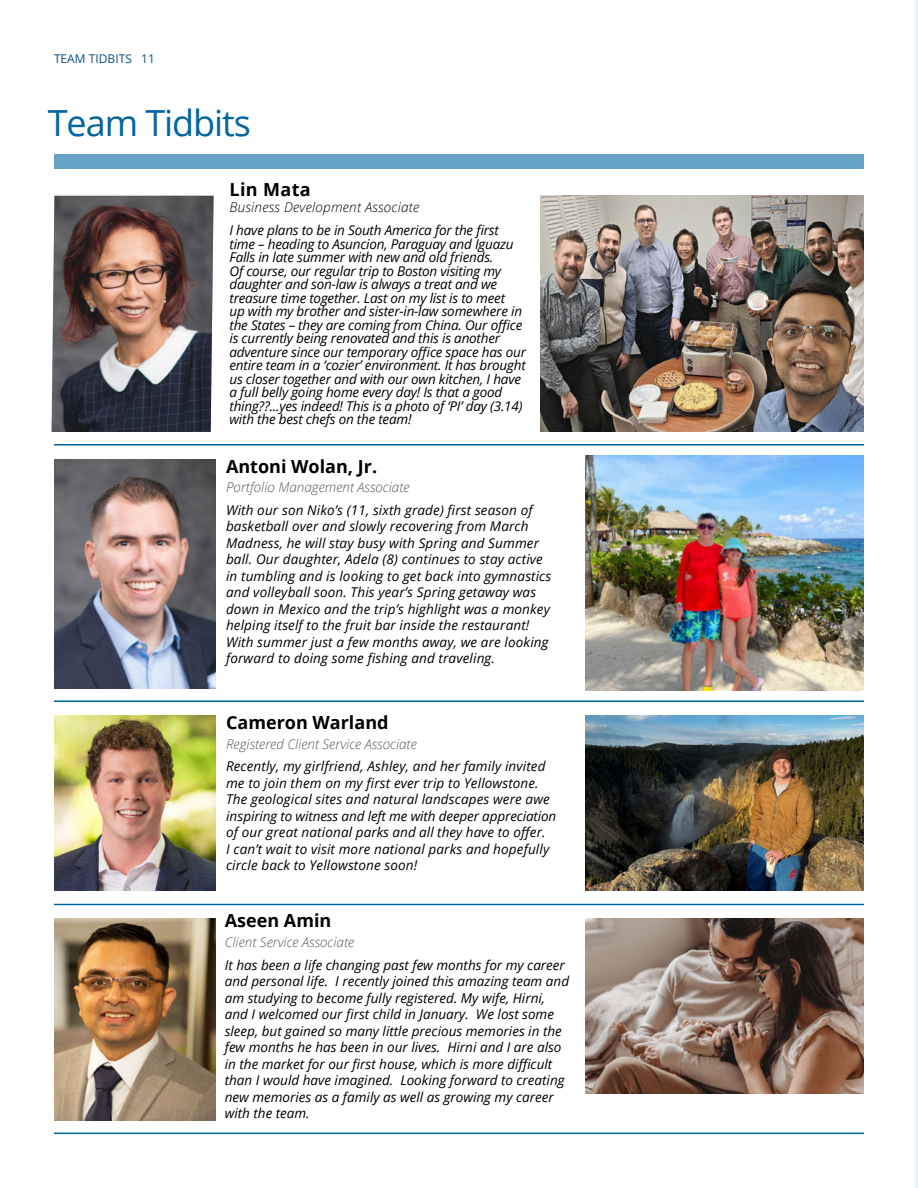
<style>
.page{position:relative;width:918px;height:1188px;background:#fff}
.page>*{position:absolute;margin:0;border:0;box-sizing:border-box;transform-origin:0 0}
.t1{font:36px "Open Sans";letter-spacing:-.03em;color:#0065a1}
.Team_Tidbits_Name{font:700 18px "Open Sans";color:#000}
.Team_Tidbits_Body{font:700 18px "Open Sans";letter-spacing:.02em;color:#000}
.Team_Tidbits_Name-2{font:italic 13.5px/16.5px "Open Sans";color:#000}
.Team_Tidbits_Body-2{font:italic 13.5px/16.5px "Open Sans";letter-spacing:.01em;color:#000}
.Team_Tidbits_Name-3{font:italic 300 13.5px "Open Sans";color:#58595b}
.Team_Tidbits_Body-3{font:italic 300 13.5px "Open Sans";letter-spacing:.02em;color:#000}
.t2{font:12px "Open Sans";color:#104e7d}
</style>
<div class="page">
<div style="left:912px;top:0;width:6px;height:1188px;background:#f4f8fb"></div>
<hr style="left:917px;top:0;width:1px;height:1188px;background:#cce0ec">
<hr style="left:54px;top:444px;width:810px;height:2px;background:#0065a1">
<hr style="left:54px;top:700px;width:810px;height:2px;background:#0065a1">
<hr style="left:54px;top:904px;width:810px;height:1px;background:#0065a1">
<hr style="left:54px;top:1133px;width:810px;height:1px;background:#0065a1">
<div style="left:54px;top:154px;width:810px;height:14px;background:#66a3c6"></div>
<img style="left:54px;top:459px;width:162px;height:229px">
<img style="left:54px;top:715px;width:162px;height:176px">
<img style="left:54px;top:918px;width:162px;height:202px">
<img style="left:586px;top:716px;width:278px;height:175px">
<img style="left:52px;top:196px;width:162px;height:236px">
<img style="left:540px;top:196px;width:324px;height:236px">
<img style="left:586px;top:918px;width:278px;height:176px">
<img style="left:585px;top:455px;width:279px;height:235px">
<p class="t2" style="left:54px;top:51px;width:103px">TEAM TIDBITS 11</p>
<p class="t1" style="left:48px;top:98px;width:205px">Team Tidbits</p>
<p class="Team_Tidbits_Body" style="left:230px;top:177px;width:83px">Lin Mata</p>
<p class="Team_Tidbits_Body-3" style="left:230px;top:198px;width:191px">Business Development Associate</p>
<p class="Team_Tidbits_Name-2" style="left:230px;top:223px;width:298px;line-height:13.5px">I have plans to be in South America for the first time – heading to Asuncion, Paraguay and Iguazu Falls in late summer with new and old friends.<br>Of course, our regular trip to Boston visiting my daughter and son-law is always a treat and we treasure time together. Last on my list is to meet<br>up with my brother and sister-in-law somewhere in the States – they are coming from China. Our office is currently being renovated and this is another adventure since our temporary office space has our entire team in a ‘cozier’ environment. It has brought us closer together and with our own kitchen, I have a full belly going home every day! Is that a good thing??...yes indeed! This is a photo of ‘PI’ day (3.14) with the best chefs on the team!</p>
<p class="Team_Tidbits_Name" style="left:226px;top:454px;width:153px">Antoni Wolan, Jr.</p>
<p class="Team_Tidbits_Name-3" style="left:226px;top:478px;width:185px">Portfolio Management Associate</p>
<p class="Team_Tidbits_Body-2" style="left:226px;top:501px;width:327px">With our son Niko’s (11, sixth grade) first season of basketball over and slowly recovering from March Madness, he will stay busy with Spring and Summer ball. Our daughter, Adela (8) continues to stay active in tumbling and is looking to get back into gymnastics and volleyball soon. This year’s Spring getaway was down in Mexico and the trip’s highlight was a monkey helping itself to the fruit bar inside the restaurant!<br>With summer just a few months away, we are looking forward to doing some fishing and traveling.</p>
<p class="Team_Tidbits_Name" style="left:226px;top:710px;width:164px">Cameron Warland</p>
<p class="Team_Tidbits_Name-3" style="left:226px;top:735px;width:192px">Registered Client Service Associate</p>
<p class="Team_Tidbits_Name-2" style="left:226px;top:758px;width:332px">Recently, my girlfriend, Ashley, and her family invited me to join them on my first ever trip to Yellowstone.<br>The geological sites and natural landscapes were awe inspiring to witness and left me with deeper appreciation of our great national parks and all they have to offer.<br>I can’t wait to visit more national parks and hopefully circle back to Yellowstone soon!</p>
<p class="Team_Tidbits_Name" style="left:225px;top:908px;width:108px">Aseen Amin</p>
<p class="Team_Tidbits_Name-3" style="left:225px;top:933px;width:131px">Client Service Associate</p>
<p class="Team_Tidbits_Name-2" style="left:225px;top:956px;width:346px">It has been a life changing past few months for my career and personal life. I recently joined this amazing team and am studying to become fully registered. My wife, Hirni, and I welcomed our first child in January. We lost some sleep, but gained so many little precious memories in the few months he has been in our lives. Hirni and I are also in the market for our first house, which is more difficult than I would have imagined. Looking forward to creating new memories as a family as well as growing my career with the team.</p>
</div>
